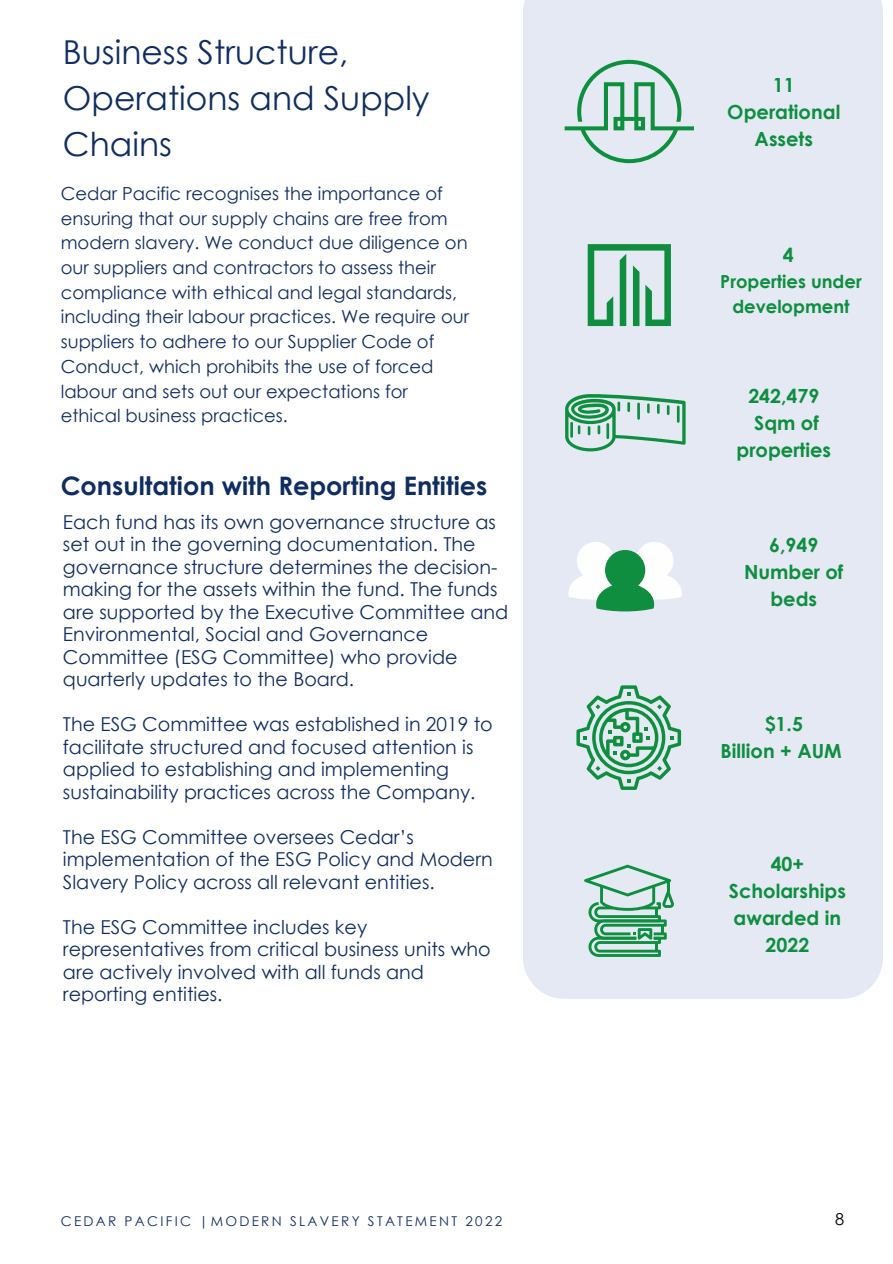
<style>
.page{position:relative;width:893px;height:1264px;background:#fff}
.page>*{position:absolute;margin:0;border:0;box-sizing:border-box;transform-origin:0 0}
.t1{font:33px/46px "Century Gothic";color:#0f2d61}
.t2{font:700 25.5px "Century Gothic";color:#0f2d61}
.t3{font:700 19.5px/27px "Century Gothic";color:#0e8e3e;text-align:center}
.t4{font:19.2px/22.5px "Century Gothic";color:#0f2d61}
.t5{font:18px/24.8px "Century Gothic";color:#102d61}
.t6{font:700 18px/24.8px "Century Gothic";color:#0e8e3e;text-align:center}
.t7{font:16.5px "Century Gothic";color:#000}
.t8{font:13.5px "Century Gothic";letter-spacing:.17em;color:#102d61}
</style>
<div class="page">
<div style="left:523px;top:0;width:359px;height:998px;background:#e4e9f4"></div>
<svg style="left:564px;top:60px;width:130px;height:103px;background:#bad7d1"></svg>
<svg style="left:587px;top:244px;width:84px;height:82px;background:#88c2a6"></svg>
<svg style="left:565px;top:394px;width:120px;height:57px;background:#a1ccbb"></svg>
<svg style="left:568px;top:542px;width:114px;height:69px"></svg>
<svg style="left:576px;top:685px;width:105px;height:105px;background:#9fcbb9"></svg>
<svg style="left:584px;top:864px;width:90px;height:92px;background:#9bcab6"></svg>
<h1 class="t1" style="left:63px;top:28px;width:368px">Business Structure,<br>Operations and Supply<br>Chains</h1>
<p class="t5" style="left:61px;top:180px;width:410px">Cedar Pacific recognises the importance of ensuring that our supply chains are free from modern slavery. We conduct due diligence on our suppliers and contractors to assess their compliance with ethical and legal standards, including their labour practices. We require our suppliers to adhere to our Supplier Code of Conduct, which prohibits the use of forced labour and sets out our expectations for ethical business practices.</p>
<h2 class="t2" style="left:61px;top:469px;width:428px">Consultation with Reporting Entities</h2>
<p class="t4" style="left:63px;top:510px;width:447px">Each fund has its own governance structure as set out in the governing documentation. The governance structure determines the decision&shy;making for the assets within the fund. The funds are supported by the Executive Committee and Environmental, Social and Governance Committee (ESG Committee) who provide quarterly updates to the Board.</p>
<p class="t4" style="left:63px;top:712px;width:431px">The ESG Committee was established in 2019 to facilitate structured and focused attention is applied to establishing and implementing sustainability practices across the Company.</p>
<p class="t4" style="left:63px;top:825px;width:431px">The ESG Committee oversees Cedar’s implementation of the ESG Policy and Modern<br>Slavery Policy across all relevant entities.</p>
<p class="t4" style="left:63px;top:914px;width:429px">The ESG Committee includes key representatives from critical business units who are actively involved with all funds and reporting entities.</p>
<p class="t8" style="left:61px;top:1212px;width:443px">CEDAR PACIFIC |MODERN SLAVERY STATEMENT 2022</p>
<p class="t3" style="left:727px;top:70px;width:114px">11<br>Operational<br>Assets</p>
<p class="t3" style="left:782px;top:241px;width:12px">4</p>
<p class="t6" style="left:720px;top:269px;width:143px">Properties under development</p>
<p class="t3" style="left:736px;top:381px;width:96px">242,479<br>Sqm of properties</p>
<p class="t3" style="left:744px;top:531px;width:101px">6,949<br>Number of beds</p>
<p class="t3" style="left:720px;top:710px;width:123px">$1.5<br>Billion + AUM</p>
<p class="t3" style="left:729px;top:850px;width:118px">40+<br>Scholarships awarded in<br>2022</p>
<p class="t7" style="left:835px;top:1208px;width:11px">8</p>
</div>
